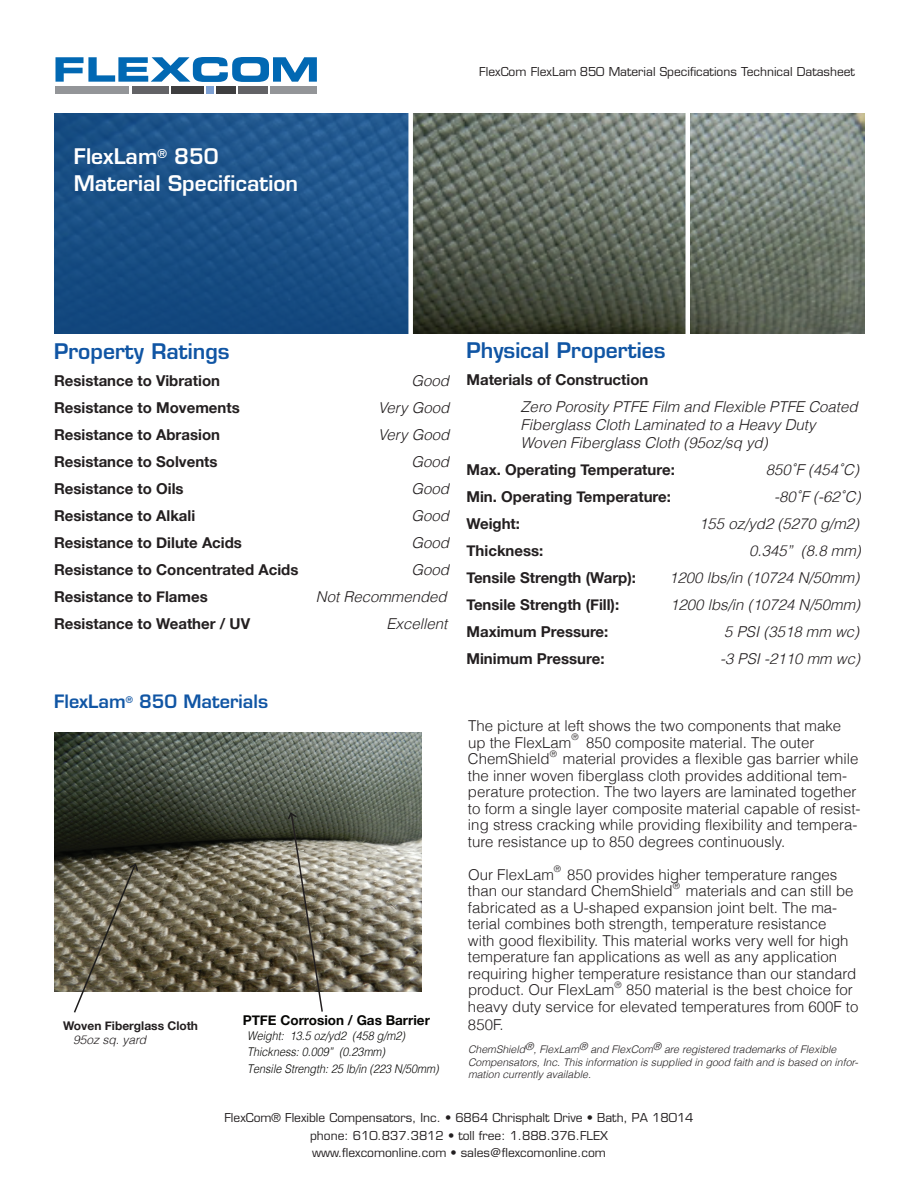
<style>
.page{position:relative;width:918px;height:1188px;background:#fff}
.page>*{position:absolute;margin:0;border:0;box-sizing:border-box;transform-origin:0 0}
.t1{font:600 21px "Eurostile";color:#1055a4}
.t2{font:600 21px/27px "Eurostile";color:#fff}
.t3{font:600 18px "Eurostile";color:#1055a4}
.t4{font:300 15px/16.5px "Helvetica";color:#231f20}
.t5{font:700 15px "Helvetica Neue";color:#231f20}
.t6{font:italic 300 15px/18px "Helvetica";color:#231f20}
.t7{font:700 13.5px "Helvetica Neue";color:#050503}
.t8{font:12px/17.4px "Eurostile";color:#231f20;text-align:center}
.t9{font:italic 300 12px/16.5px "Helvetica";color:#050503;scale:.9 1}
.t10{font:700 12px "Helvetica Neue";color:#231f20}
.t11{font:italic 300 12px "Helvetica";color:#231f20}
.t12{font:italic 300 10.5px/12.6px "Helvetica";color:#231f20}
.t13{font:300 9px "Helvetica";color:#231f20}
.s1{color:#fff}
</style>
<div class="page">
<div style="left:132px;top:86px;width:37px;height:8px;background:#636366"></div>
<div style="left:171px;top:86px;width:33px;height:8px;background:#3e3e3f"></div>
<div style="left:56px;top:86px;width:73px;height:8px;background:#939598"></div>
<div style="left:238px;top:86px;width:30px;height:8px;background:#636366"></div>
<div style="left:216px;top:86px;width:20px;height:8px;background:#3e3e3f"></div>
<div style="left:206px;top:86px;width:8px;height:8px;background:#7c9fd2"></div>
<div style="left:271px;top:86px;width:46px;height:8px;background:#939598"></div>
<svg style="left:56px;top:57px;width:261px;height:25px"></svg>
<img style="left:413px;top:114px;width:452px;height:219px">
<div style="left:54px;top:113px;width:354px;height:221px;background:linear-gradient(to bottom,#235990,#13487e)"></div>
<hr style="left:686px;top:98px;width:4px;height:248px;background:#fff">
<img style="left:54px;top:733px;width:367px;height:259px">
<svg style="left:73px;top:862px;width:66px;height:151px;background:#807b6a"></svg>
<svg style="left:287px;top:811px;width:37px;height:201px;background:#817c6d"></svg>
<h1 class="t2" style="left:74px;top:143px;width:226px">FlexLam<sup>®</sup> 850<br>Material Specification</h1>
<p class="t8" style="left:479px;top:62px;width:377px">FlexCom FlexLam 850 Material Specifications Technical Datasheet</p>
<h1 class="t1" style="left:54px;top:338px;width:177px">Property Ratings</h1>
<p class="t5" style="left:54px;top:369px;width:168px">Resistance to Vibration</p>
<p class="t6" style="left:411px;top:371px;width:39px">Good</p>
<p class="t5" style="left:54px;top:396px;width:187px">Resistance to Movements</p>
<p class="t6" style="left:378px;top:398px;width:73px">Very Good</p>
<p class="t5" style="left:54px;top:423px;width:168px">Resistance to Abrasion</p>
<p class="t6" style="left:378px;top:425px;width:73px">Very Good</p>
<p class="t5" style="left:54px;top:450px;width:165px">Resistance to Solvents</p>
<p class="t6" style="left:411px;top:452px;width:39px">Good</p>
<p class="t5" style="left:54px;top:477px;width:131px">Resistance to Oils</p>
<p class="t6" style="left:411px;top:479px;width:39px">Good</p>
<p class="t5" style="left:54px;top:504px;width:143px">Resistance to Alkali</p>
<p class="t6" style="left:411px;top:506px;width:39px">Good</p>
<p class="t5" style="left:54px;top:531px;width:189px">Resistance to Dilute Acids</p>
<p class="t6" style="left:411px;top:533px;width:39px">Good</p>
<p class="t5" style="left:54px;top:558px;width:246px">Resistance to Concentrated Acids</p>
<p class="t6" style="left:411px;top:560px;width:39px">Good</p>
<p class="t5" style="left:54px;top:585px;width:155px">Resistance to Flames</p>
<p class="t6" style="left:316px;top:587px;width:132px">Not Recommended</p>
<p class="t5" style="left:54px;top:612px;width:198px">Resistance to Weather / UV</p>
<p class="t6" style="left:386px;top:614px;width:62px">Excellent</p>
<p class="t3" style="left:54px;top:690px;width:216px">FlexLam<sup>®</sup> 850 Materials</p>
<p class="t10" style="left:63px;top:1016px;width:137px">Woven Fiberglass Cloth</p>
<p class="t11" style="left:73px;top:1030px;width:75px">95oz sq. yard</p>
<p class="t7" style="left:234px;top:1010px;width:198px"><span class="s1">P</span>PTFE Corrosion / Gas Barrier</p>
<p class="t9" style="left:247px;top:1026px;width:214px">Weight: 13.5 oz/yd2 (458 g/m2)<br>Thickness: 0.009” (0.23mm)<br>Tensile Strength: 25 lb/in (223 N/50mm)</p>
<h1 class="t1" style="left:466px;top:337px;width:200px">Physical Properties</h1>
<p class="t5" style="left:466px;top:368px;width:183px">Materials of Construction</p>
<p class="t6" style="left:520px;top:397px;width:339px">Zero Porosity PTFE Film and Flexible PTFE Coated<br>Fiberglass Cloth Laminated to a Heavy Duty<br>Woven Fiberglass Cloth (95oz/sq yd)</p>
<p class="t5" style="left:466px;top:458px;width:210px">Max. Operating Temperature:</p>
<p class="t6" style="left:766px;top:460px;width:95px">850˚F (454˚C)</p>
<p class="t5" style="left:466px;top:485px;width:206px">Min. Operating Temperature:</p>
<p class="t6" style="left:774px;top:487px;width:88px">-80˚F (-62˚C)</p>
<p class="t5" style="left:466px;top:512px;width:55px">Weight:</p>
<p class="t6" style="left:699px;top:514px;width:162px">155 oz/yd2 (5270 g/m2)</p>
<p class="t5" style="left:466px;top:539px;width:78px">Thickness:</p>
<p class="t6" style="left:749px;top:541px;width:113px">0.345” (8.8 mm)</p>
<p class="t5" style="left:466px;top:566px;width:171px">Tensile Strength (Warp):</p>
<p class="t6" style="left:669px;top:568px;width:192px">1200 lbs/in (10724 N/50mm)</p>
<p class="t5" style="left:466px;top:593px;width:154px">Tensile Strength (Fill):</p>
<p class="t6" style="left:670px;top:595px;width:192px">1200 lbs/in (10724 N/50mm)</p>
<p class="t5" style="left:466px;top:620px;width:143px">Maximum Pressure:</p>
<p class="t6" style="left:724px;top:622px;width:137px">5 PSI (3518 mm wc)</p>
<p class="t5" style="left:466px;top:647px;width:140px">Minimum Pressure:</p>
<p class="t6" style="left:720px;top:649px;width:142px">-3 PSI -2110 mm wc)</p>
<p class="t4" style="left:468px;top:716px;width:375px">The picture at left shows the two components that make up the FlexLam</p>
<p class="t13" style="left:571px;top:729px;width:9px">®</p>
<p class="t4" style="left:586px;top:733px;width:230px">850 composite material. The outer</p>
<p class="t4" style="left:468px;top:749px;width:83px">ChemShield</p>
<p class="t13" style="left:550px;top:746px;width:9px">®</p>
<p class="t4" style="left:468px;top:749px;width:394px;text-indent:95px">material provides a flexible gas barrier while the inner woven fiberglass cloth provides additional tem&shy;perature protection. The two layers are laminated together to form a single layer composite material capable of resist&shy;ing stress cracking while providing flexibility and tempera&shy;ture resistance up to 850 degrees continuously.</p>
<p class="t4" style="left:468px;top:865px;width:87px">Our FlexLam</p>
<p class="t13" style="left:554px;top:861px;width:9px">®</p>
<p class="t4" style="left:468px;top:865px;width:371px;text-indent:99px">850 provides higher temperature ranges than our standard ChemShield</p>
<p class="t13" style="left:673px;top:878px;width:9px">®</p>
<p class="t4" style="left:468px;top:881px;width:390px;text-indent:218px">materials and can still be fabricated as a U-shaped expansion joint belt. The ma&shy;terial combines both strength, temperature resistance with good flexibility. This material works very well for high temperature fan applications as well as any application requiring higher temperature resistance than our standard product. Our FlexLam</p>
<p class="t13" style="left:614px;top:977px;width:9px">®</p>
<p class="t4" style="left:468px;top:980px;width:392px;text-indent:158px">850 material is the best choice for heavy duty service for elevated temperatures from 600F to</p>
<p class="t4" style="left:468px;top:1015px;width:37px">850F.</p>
<p class="t12" style="left:468px;top:1042px;width:392px">ChemShield®, FlexLam® and FlexCom® are registered trademarks of Flexible<br>Compensators, Inc. This information is supplied in good faith and is based on infor&shy;mation currently available.</p>
<p class="t8" style="left:224px;top:1109px;width:471px">FlexCom® Flexible Compensators, Inc. • 6864 Chrisphalt Drive • Bath, PA 18014 phone: 610.837.3812 • toll free: 1.888.376.FLEX<br>www.flexcomonline.com • sales@flexcomonline.com</p>
</div>
